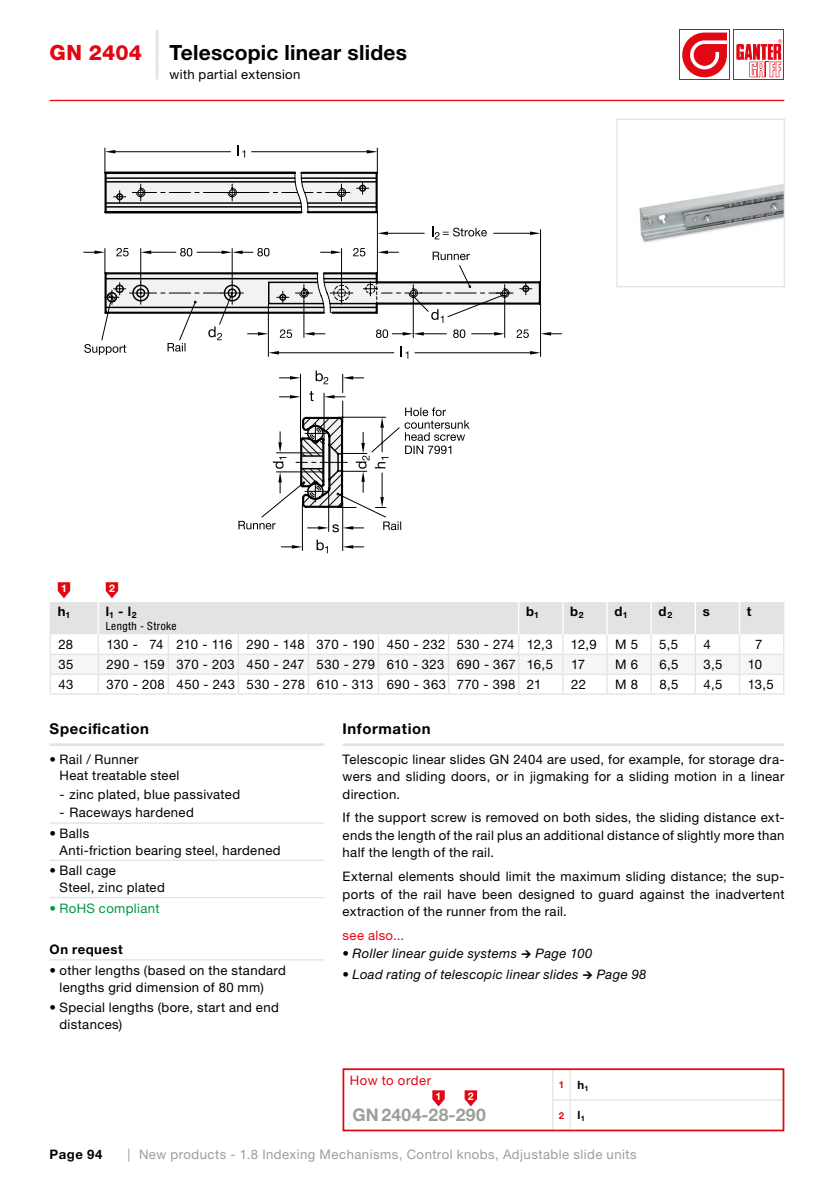
<style>
.page{position:relative;width:834px;height:1181px;background:#fff}
.page>*{position:absolute;margin:0;border:0;box-sizing:border-box;transform-origin:0 0}
.t1{font:700 21px "Helvetica Neue LTW1 G";letter-spacing:.01em;color:#000}
.t2{font:800 21px "Helvetica Neue LT Pro";letter-spacing:.005em;color:#e30613}
.t3{font:700 17.5px "Helvetica Neue LTW1 G";letter-spacing:.025em;color:#9d9d9c}
.t4{font:700 14.88px "Helvetica Neue LTW1 G";letter-spacing:.04em;color:#000}
.t5{font:13.12px/17.5px "Helvetica Neue LTW1 G";letter-spacing:.025em;color:#000}
.t6{font:italic 13.12px "Helvetica Neue LTW1 G";letter-spacing:.025em;color:#000}
.t7{font:13.12px "Helvetica Neue LTW1 G";letter-spacing:.035em;color:#9d9d9c}
.t8{font:700 13.12px "Helvetica Neue LTW1 G";letter-spacing:.04em;color:#000}
.t9{font:13.12px "Helvetica Neue LTW1 G";letter-spacing:.03em;color:#e30613}
.t10{font:13.12px "Helvetica Neue LTW1 G";letter-spacing:.025em;color:#009641}
.t11{font:condensed 11.38px "Helvetica Neue LT Pro";letter-spacing:.04em;color:#000}
.t12{font:700 10.5px "Helvetica Neue LTW1 G";color:#fff}
.t13{font:700 9.62px "Helvetica Neue LTW1 G";color:#e30613}
.s1{font-family:"Helvetica Neue LT Pro"}
.s2{font-size:11.38px;color:#000}
</style>
<div class="page">
<hr style="left:50px;top:100px;width:734px;height:1px;background:#e30613">
<div style="left:679px;top:30px;width:50px;height:50px;background:#e30613"></div>
<svg style="left:680px;top:30px;width:49px;height:49px"></svg>
<svg style="left:682px;top:33px;width:44px;height:44px"></svg>
<div style="left:733px;top:30px;width:51px;height:50px;background:#e30613"></div>
<div style="left:734px;top:30px;width:49px;height:49px;background:#fff"></div>
<svg style="left:736px;top:39px;width:46px;height:38px"></svg>
<svg style="left:83px;top:147px;width:479px;height:404px"></svg>
<svg style="left:237px;top:145px;width:8px;height:13px"></svg>
<svg style="left:316px;top:539px;width:12px;height:14px"></svg>
<svg style="left:383px;top:521px;width:18px;height:9px"></svg>
<svg style="left:238px;top:521px;width:37px;height:8px"></svg>
<svg style="left:318px;top:524px;width:35px;height:8px"></svg>
<svg style="left:84px;top:273px;width:467px;height:86px"></svg>
<svg style="left:103px;top:171px;width:439px;height:338px"></svg>
<hr style="left:50px;top:693px;width:48px;height:1px;background:#e3e3e3">
<hr style="left:98px;top:693px;width:70px;height:1px;background:#e3e3e3">
<hr style="left:168px;top:693px;width:70px;height:1px;background:#e3e3e3">
<hr style="left:238px;top:693px;width:70px;height:1px;background:#e3e3e3">
<hr style="left:308px;top:693px;width:70px;height:1px;background:#e3e3e3">
<hr style="left:378px;top:693px;width:70px;height:1px;background:#e3e3e3">
<hr style="left:448px;top:693px;width:70px;height:1px;background:#e3e3e3">
<hr style="left:518px;top:693px;width:44px;height:1px;background:#e3e3e3">
<hr style="left:562px;top:693px;width:45px;height:1px;background:#e3e3e3">
<hr style="left:607px;top:693px;width:44px;height:1px;background:#e3e3e3">
<hr style="left:651px;top:693px;width:44px;height:1px;background:#e3e3e3">
<hr style="left:695px;top:693px;width:44px;height:1px;background:#e3e3e3">
<hr style="left:739px;top:693px;width:45px;height:1px;background:#e3e3e3">
<svg style="left:50px;top:582px;width:734px;height:111px"></svg>
<hr style="left:342px;top:743px;width:442px;height:3px;background:#e3e3e3">
<hr style="left:156px;top:30px;width:2px;height:30px;background:#e3e3e3">
<svg style="left:156px;top:60px;width:2px;height:19px"></svg>
<svg style="left:552px;top:1071px;width:18px;height:57px"></svg>
<hr style="left:570px;top:1099px;width:212px;height:1px;background:#e3e3e3">
<div style="left:342px;top:1068px;width:442px;height:63px;border:2px solid #e30613"></div>
<svg style="left:432px;top:1090px;width:12px;height:16px"></svg>
<svg style="left:464px;top:1090px;width:13px;height:16px"></svg>
<img style="left:639px;top:184px;width:143px;height:59px">
<div style="left:616px;top:119px;width:168px;height:168px;border:1px solid #e3e3e3"></div>
<hr style="left:50px;top:822px;width:274px;height:2px;background:#e3e3e3">
<hr style="left:50px;top:859px;width:274px;height:2px;background:#e3e3e3">
<hr style="left:50px;top:897px;width:274px;height:1px;background:#e3e3e3">
<hr style="left:50px;top:743px;width:274px;height:3px;background:#e3e3e3">
<hr style="left:50px;top:959px;width:274px;height:1px;background:#e3e3e3">
<h1 class="t2" style="left:50px;top:40px;width:94px">GN 2404</h1>
<h1 class="t1" style="left:169px;top:39px;width:239px">Telescopic linear slides</h1>
<p class="t5" style="left:169px;top:66px;width:132px">with partial extension</p>
<p class="t12" style="left:61px;top:582px;width:7px">1</p>
<p class="t12" style="left:109px;top:582px;width:7px">2</p>
<p class="t8" style="left:58px;top:603px;width:14px">h<sub>1</sub></p>
<p class="t8" style="left:106px;top:603px;width:32px">l<sub>1</sub> - l<sub>2</sub></p>
<p class="t11" style="left:106px;top:619px;width:72px">Length - Stroke</p>
<p class="t8" style="left:526px;top:603px;width:14px">b<sub>1</sub></p>
<p class="t8" style="left:570px;top:603px;width:15px">b<sub>2</sub></p>
<p class="t8" style="left:614px;top:603px;width:15px">d<sub>1</sub></p>
<p class="t8" style="left:658px;top:603px;width:15px">d<sub>2</sub></p>
<p class="t8" style="left:702px;top:603px;width:9px">s</p>
<p class="t8" style="left:746px;top:603px;width:6px">t</p>
<p class="t5" style="left:58px;top:635px;width:16px">28</p>
<p class="t5" style="left:106px;top:635px;width:447px">130 - 74 210 - 116 290 - 148 370 - 190 450 - 232 530 - 274 12,3</p>
<p class="t5" style="left:571px;top:635px;width:27px">12,9</p>
<p class="t5" style="left:615px;top:635px;width:24px">M 5</p>
<p class="t5" style="left:659px;top:635px;width:20px">5,5</p>
<p class="t5" style="left:703px;top:635px;width:9px">4</p>
<p class="t5" style="left:755px;top:635px;width:9px">7</p>
<p class="t5" style="left:58px;top:655px;width:17px">35</p>
<p class="t5" style="left:106px;top:655px;width:448px">290 - 159 370 - 203 450 - 247 530 - 279 610 - 323 690 - 367 16,5</p>
<p class="t5" style="left:571px;top:655px;width:16px">17</p>
<p class="t5" style="left:615px;top:655px;width:24px">M 6</p>
<p class="t5" style="left:659px;top:655px;width:21px">6,5</p>
<p class="t5" style="left:703px;top:655px;width:20px">3,5</p>
<p class="t5" style="left:747px;top:655px;width:16px">10</p>
<p class="t5" style="left:58px;top:675px;width:17px">43</p>
<p class="t5" style="left:106px;top:675px;width:436px">370 - 208 450 - 243 530 - 278 610 - 313 690 - 363 770 - 398 21</p>
<p class="t5" style="left:571px;top:675px;width:16px">22</p>
<p class="t5" style="left:615px;top:675px;width:24px">M 8</p>
<p class="t5" style="left:659px;top:675px;width:21px">8,5</p>
<p class="t5" style="left:703px;top:675px;width:20px">4,5</p>
<p class="t5" style="left:747px;top:675px;width:28px">13,5</p>
<p class="t4" style="left:50px;top:720px;width:101px">Specification</p>
<p class="t5" style="left:60px;top:750px;width:121px;line-height:16.6px;text-indent:-10px">• Rail / Runner<br>Heat treatable steel</p>
<p class="t5" style="left:60px;top:785px;width:182px"><span class="s1">-</span> zinc plated, blue passivated</p>
<p class="t5" style="left:60px;top:804px;width:136px"><span class="s1">-</span> Raceways hardened</p>
<p class="t5" style="left:60px;top:825px;width:222px;line-height:16.6px;text-indent:-10px">• Balls<br>Anti-friction bearing steel, hardened</p>
<p class="t5" style="left:60px;top:862px;width:107px;line-height:16.6px;text-indent:-10px">• Ball cage<br>Steel, zinc plated</p>
<p class="t10" style="left:50px;top:900px;width:111px">• RoHS compliant</p>
<p class="t8" style="left:50px;top:941px;width:74px">On request</p>
<p class="t5" style="left:60px;top:962px;width:228px;line-height:16.6px;text-indent:-10px">• other lengths (based on the standard lengths grid dimension of 80 mm)</p>
<p class="t5" style="left:60px;top:999px;width:221px;line-height:16.6px;text-indent:-10px">• Special lengths (bore, start and end distances)</p>
<p class="t4" style="left:342px;top:720px;width:89px">Information</p>
<p class="t5" style="left:342px;top:750px;width:443px;text-align:justify">Telescopic linear slides GN 2404 are used, for example, for storage dra&shy;wers and sliding doors, or in jigmaking for a sliding motion in a linear direction.</p>
<p class="t5" style="left:342px;top:809px;width:443px;text-align:justify">If the support screw is removed on both sides, the sliding distance ext&shy;ends the length of the rail plus an additional distance of slightly more than half the length of the rail.</p>
<p class="t5" style="left:342px;top:867px;width:443px;text-align:justify">External elements should limit the maximum sliding distance; the sup&shy;ports of the rail have been designed to guard against the inadvertent extraction of the runner from the rail.</p>
<p class="t9" style="left:342px;top:927px;width:63px">see also...</p>
<p class="t6" style="left:342px;top:945px;width:251px">• Roller linear guide systems → Page 100</p>
<p class="t6" style="left:342px;top:966px;width:305px">• Load rating of telescopic linear slides → Page 98</p>
<p class="t9" style="left:350px;top:1072px;width:83px">How to order</p>
<p class="t12" style="left:435px;top:1090px;width:7px">1</p>
<p class="t12" style="left:468px;top:1090px;width:7px">2</p>
<h2 class="t3" style="left:352px;top:1104px;width:135px">GN 2404-28-290</h2>
<p class="t13" style="left:558px;top:1078px;width:31px">1 <span class="s2">h</span><sub>1</sub></p>
<p class="t13" style="left:558px;top:1109px;width:28px">2 <span class="s2">l</span><sub>1</sub></p>
<p class="t8" style="left:50px;top:1146px;width:54px">Page 94</p>
<p class="t7" style="left:128px;top:1146px;width:510px">| New products - 1.8 Indexing Mechanisms, Control knobs, Adjustable slide units</p>
</div>
